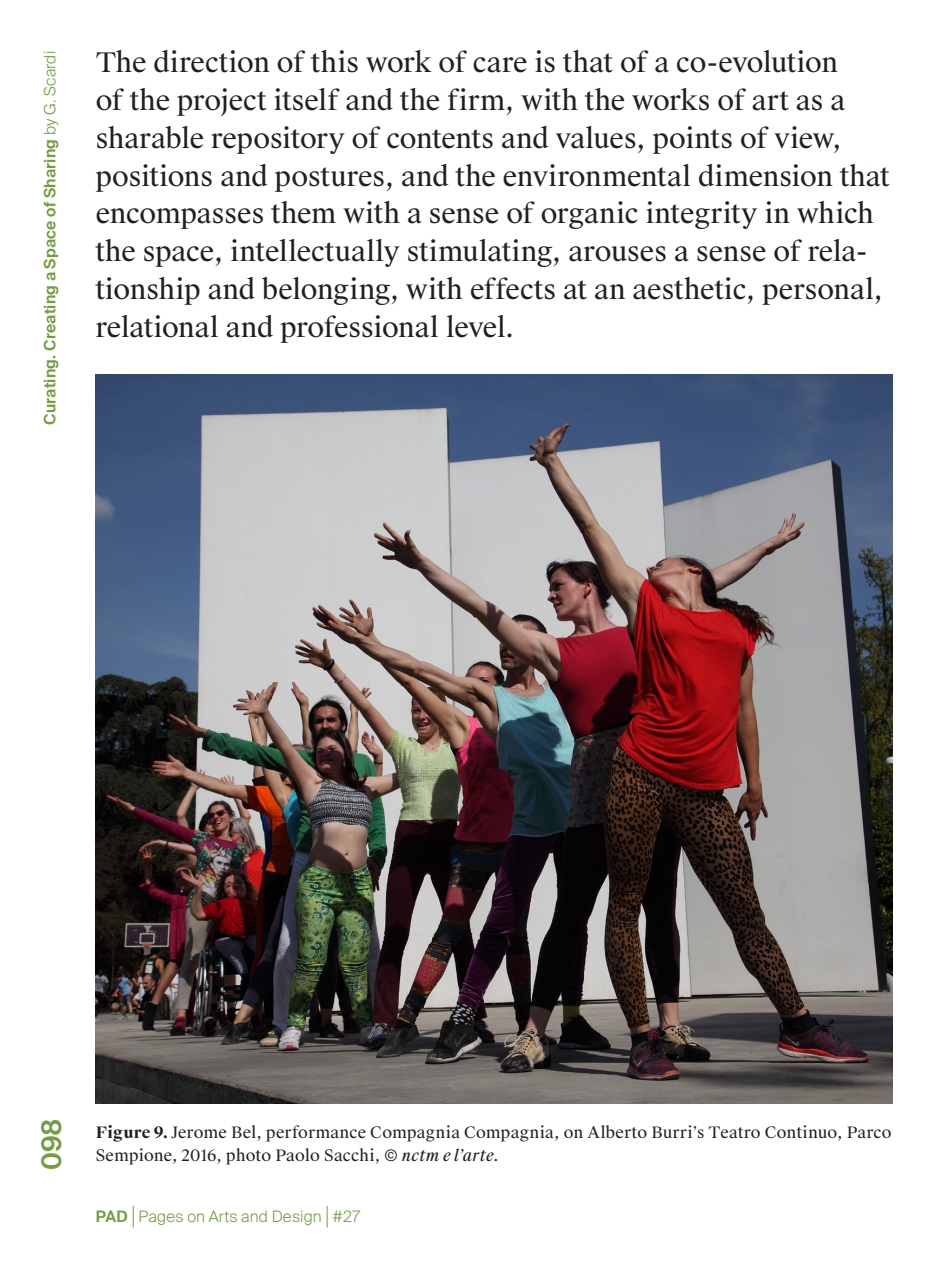
<style>
.page{position:relative;width:944px;height:1276px;background:#fff}
.page>*{position:absolute;margin:0;border:0;box-sizing:border-box;transform-origin:0 0}
.TESTO_ARTICOLI{font:27px/37.8px "Suisse Works";letter-spacing:-.005em;color:#231f20}
.t1{font:600 27px "Suisse Intl";color:#719e3f}
.DIDASCALIA{font:15.75px/22.5px "Suisse Works";letter-spacing:.015em;color:#231f20}
.t2{font:600 15.75px "Suisse Intl";letter-spacing:.01em;color:#719e3f}
.t3{font:300 15.75px "Suisse Intl";letter-spacing:.015em;color:#719e3f}
.s1{font-weight:300}
.s2{font-weight:700}
.s3{font-style:italic}
.s4{font-weight:600}
</style>
<div class="page">
<svg style="left:133px;top:1205px;width:1px;height:22px"></svg>
<svg style="left:327px;top:1205px;width:1px;height:22px"></svg>
<img style="left:96px;top:374px;width:797px;height:730px">
<p class="t2" style="left:41px;top:425px;width:375px;rotate:-90deg">Curating. Creating a Space of Sharing <span class="s1">by G. Scardi</span></p>
<p class="TESTO_ARTICOLI" style="left:96px;top:44px;width:796px">The direction of this work of care is that of a co-evolution<br>of the project itself and the firm, with the works of art as a sharable repository of contents and values, points of view, positions and postures, and the environmental dimension that encompasses them with a sense of organic integrity in which the space, intellectually stimulating, arouses a sense of rela&shy;tionship and belonging, with effects at an aesthetic, personal, relational and professional level.</p>
<p class="t1" style="left:36px;top:1170px;width:53px;rotate:-90deg">098</p>
<p class="DIDASCALIA" style="left:96px;top:1122px;width:797px"><span class="s2">Figure 9.</span> Jerome Bel, performance Compagnia Compagnia, on Alberto Burri’s Teatro Continuo, Parco<br>Sempione, 2016, photo Paolo Sacchi, © <span class="s3">nctm e l’arte</span>.</p>
<p class="t3" style="left:96px;top:1207px;width:266px"><span class="s4">PAD</span> Pages on Arts and Design #27</p>
</div>
